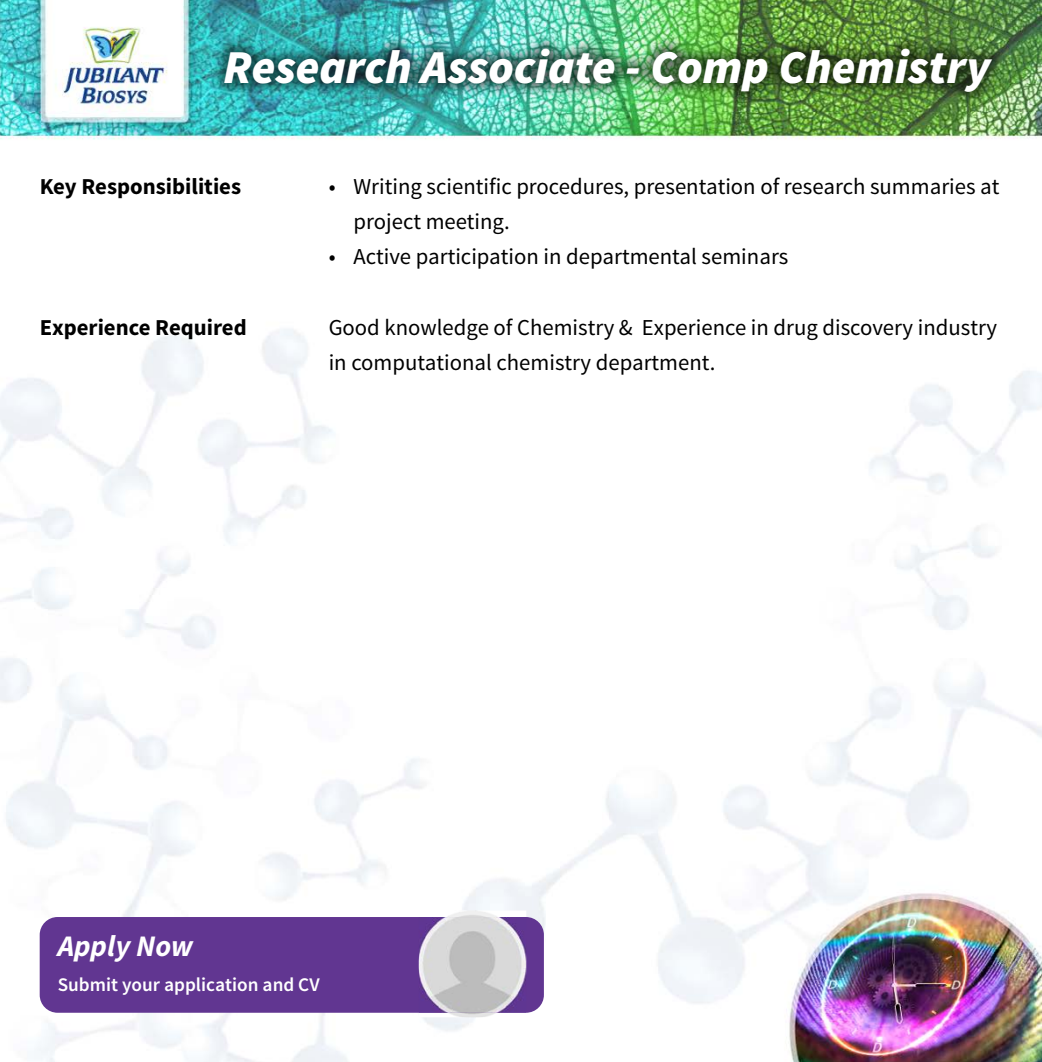
<style>
.page{position:relative;width:1042px;height:1062px;background:#fff}
.page>*{position:absolute;margin:0;border:0;box-sizing:border-box;transform-origin:0 0}
.t1{font:italic 900 47.25px "Source Sans Pro";color:#fff}
.t2{font:italic 700 29.75px "Source Sans Pro";color:#fff}
.t3{font:22.75px/35px "Source Sans Pro";color:#000}
.t4{font:700 22.75px "Source Sans Pro";color:#000}
.t5{font:600 19.25px "Source Sans Pro";color:#fff}
</style>
<div class="page">
<img style="left:0;top:0;width:1042px;height:1062px">
<div style="left:40px;top:917px;width:504px;height:95px;background:#613691;border-radius:18px"></div>
<img style="left:419px;top:910px;width:107px;height:107px">
<img style="left:419px;top:917px;width:107px;height:95px">
<div style="left:209px;top:33px;width:797px;height:74px;background:#000;opacity:.6"></div>
<h1 class="t1" style="left:223px;top:48px;width:768px">Research Associate - Comp Chemistry</h1>
<p class="t4" style="left:40px;top:178px;width:203px">Key Responsibilities</p>
<p class="t4" style="left:40px;top:318px;width:208px">Experience Required</p>
<p class="t3" style="left:353px;top:171px;width:647px;text-indent:-25px">• Writing scientific procedures, presentation of research summaries at project meeting.</p>
<p class="t3" style="left:329px;top:241px;width:461px">• Active participation in departmental seminars</p>
<p class="t3" style="left:329px;top:311px;width:670px">Good knowledge of Chemistry &amp; Experience in drug discovery industry in computational chemistry department.</p>
<h2 class="t2" style="left:58px;top:934px;width:137px">Apply Now</h2>
<p class="t5" style="left:58px;top:977px;width:263px">Submit your application and CV</p>
</div>
